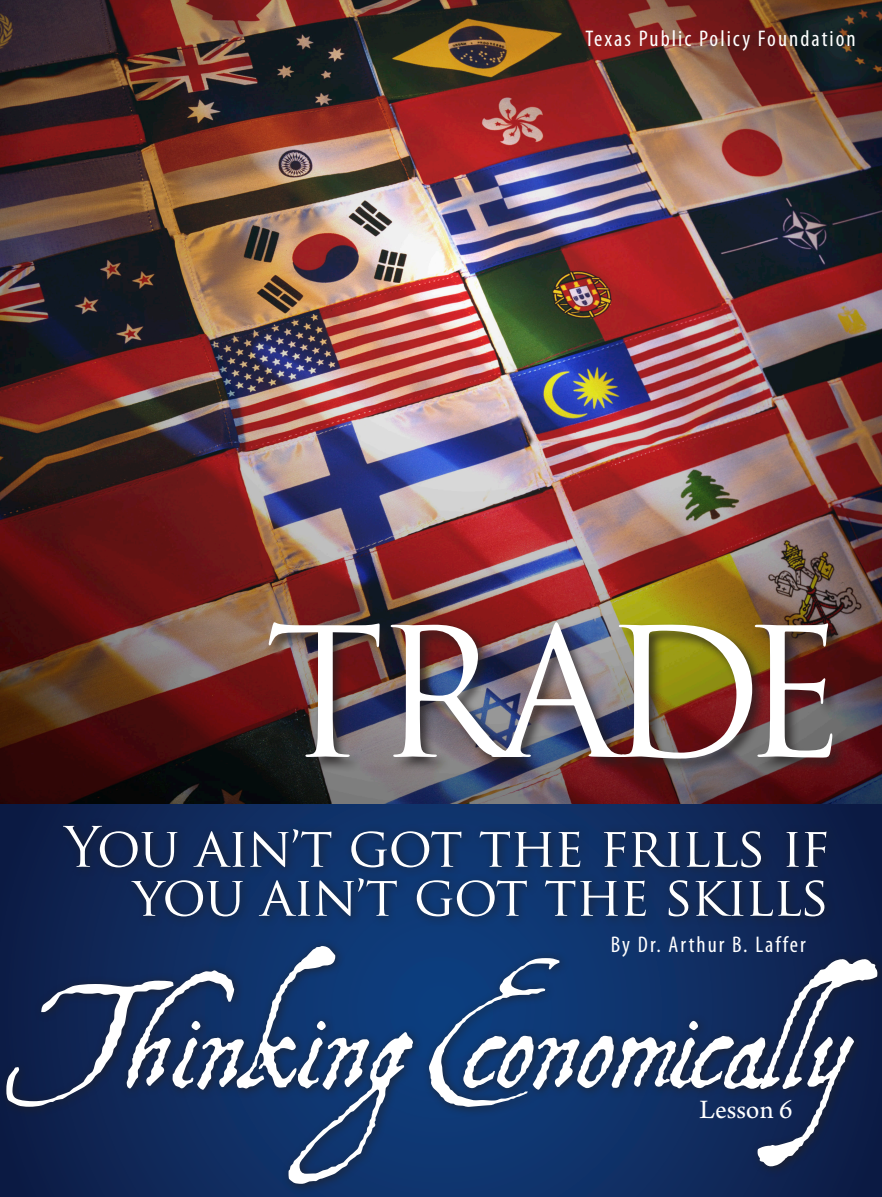
<style>
.page{position:relative;width:882px;height:1197px;background:#fff}
.page>*{position:absolute;margin:0;border:0;box-sizing:border-box;transform-origin:0 0}
.t1{font:175px "Trajan Pro";letter-spacing:-.075em;color:#fff}
.t2{font:54.25px/49px "Trajan Pro";letter-spacing:-.02em;color:#fff;text-align:right}
.t3{font:28px "Arno Pro";letter-spacing:-.005em;color:#fff}
.t4{font:condensed 22.75px "Myriad Pro";letter-spacing:.09em;color:#fff}
</style>
<div class="page">
<img style="left:0;top:0;width:882px;height:804px">
<svg style="left:0;top:804px;width:882px;height:393px;background:#0e2657"></svg>
<div style="left:57px;top:818px;width:780px;height:110px;background:#231f20;opacity:.75"></div>
<div style="left:0;top:939px;width:882px;height:256px;background:#231f20;opacity:.75"></div>
<svg style="left:6px;top:946px;width:871px;height:238px;background:#2c4774"></svg>
<div style="left:266px;top:621px;width:581px;height:152px;background:#231f20;opacity:.75"></div>
<p class="t4" style="left:586px;top:24px;width:272px">Texas Public Policy Foundation</p>
<h1 class="t1" style="left:264px;top:582px;width:583px">TRADE</h1>
<h2 class="t2" style="left:65px;top:822px;width:766px">You ain’t got the frills if you ain’t got the skills</h2>
<p class="t4" style="left:611px;top:931px;width:197px">By Dr. Arthur B. Laffer</p>
<p class="t3" style="left:700px;top:1094px;width:94px">Lesson 6</p>
</div>
